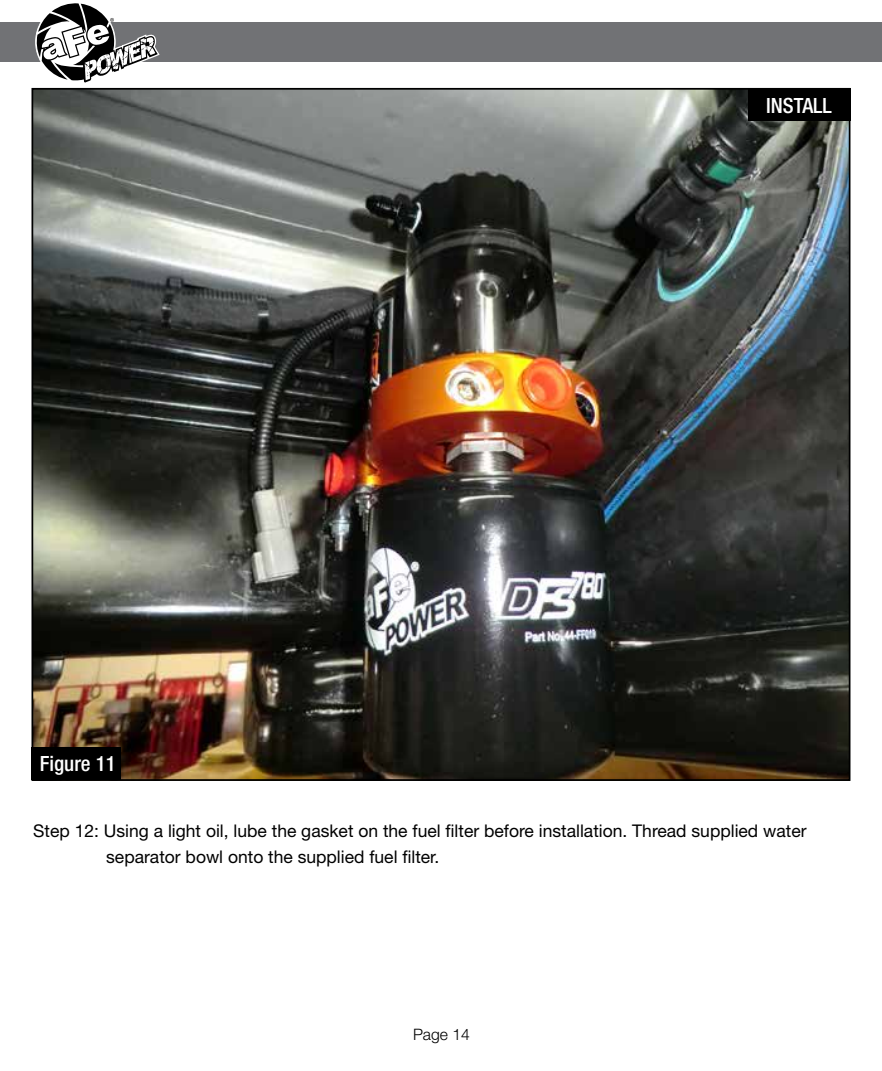
<style>
.page{position:relative;width:882px;height:1071px;background:#fff}
.page>*{position:absolute;margin:0;border:0;box-sizing:border-box;transform-origin:0 0}
.t1{font:500 condensed 21px "Helvetica Neue";color:#fff}
.t2{font:17.5px/26.2px "Helvetica Neue";color:#000}
.t3{font:300 15.75px "Helvetica Neue";color:#000}
</style>
<div class="page">
<img style="left:35px;top:91px;width:812px;height:687px">
<div style="left:32px;top:747px;width:89px;height:33px;background:#000"></div>
<div style="left:748px;top:88px;width:102px;height:33px;background:#000"></div>
<div style="left:0;top:23px;width:882px;height:39px;background:#717275"></div>
<svg style="left:36px;top:3px;width:124px;height:80px"></svg>
<p class="t1" style="left:40px;top:751px;width:77px">Figure 11</p>
<p class="t1" style="left:766px;top:93px;width:67px">INSTALL</p>
<p class="t2" style="left:106px;top:817px;width:702px;text-indent:-73px">Step 12: Using a light oil, lube the gasket on the fuel filter before installation. Thread supplied water separator bowl onto the supplied fuel filter.</p>
<p class="t3" style="left:413px;top:1024px;width:58px">Page 14</p>
</div>
